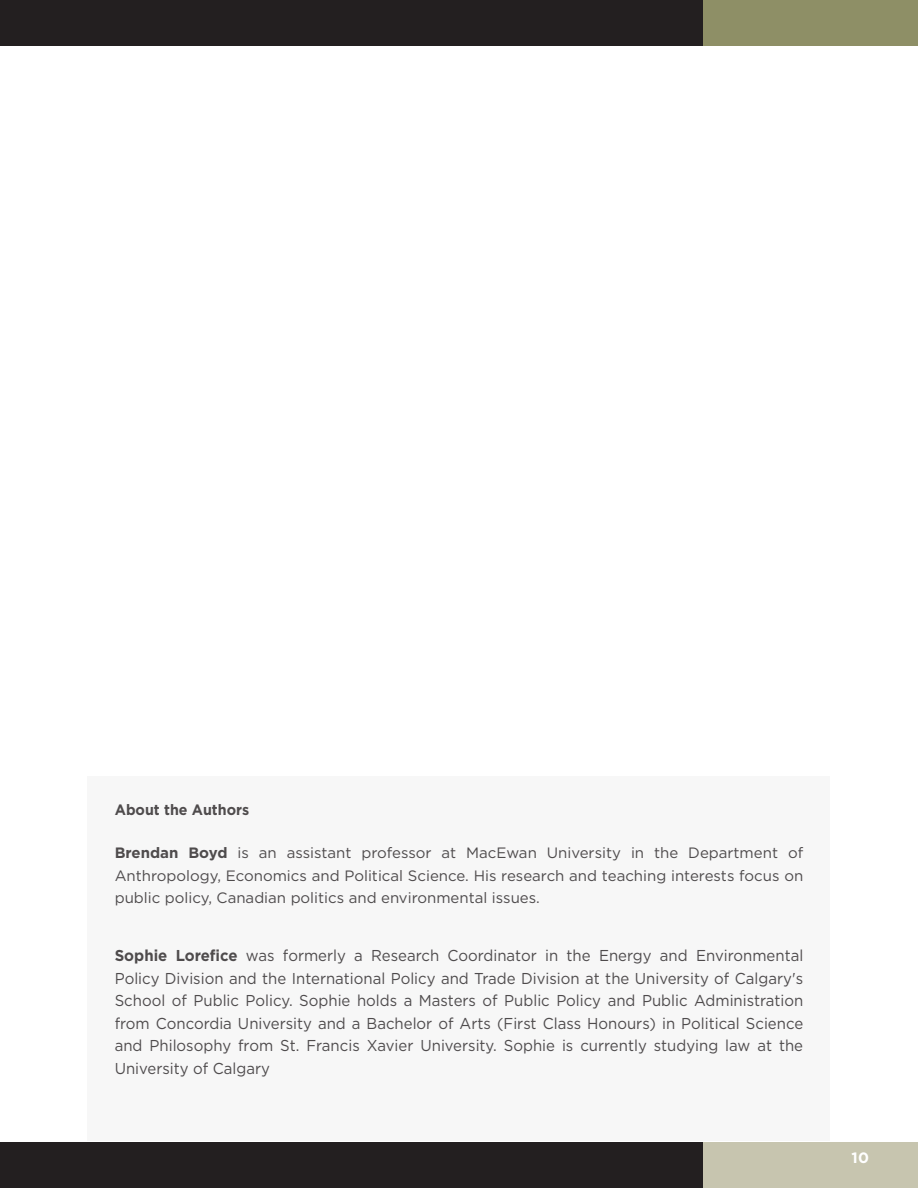
<style>
.page{position:relative;width:918px;height:1188px;background:#fff}
.page>*{position:absolute;margin:0;border:0;box-sizing:border-box;transform-origin:0 0}
.t1{font:15.75px/22.5px "Gotham";color:#231f20;text-align:justify;scale:.95 1}
.t2{font:15px/22.5px "Gotham";color:#231f20;text-align:justify}
.t3{font:700 15px "Gotham";color:#231f20;scale:.95 1}
.t4{font:700 15px "Gotham";color:#fff}
.s1{font-weight:700}
</style>
<div class="page">
<div style="left:703px;top:1143px;width:215px;height:45px;background:#c7c5af"></div>
<div style="left:0;top:1143px;width:703px;height:45px;background:#231f20"></div>
<div style="left:703px;top:0;width:215px;height:45px;background:#8e8f66"></div>
<div style="left:0;top:0;width:703px;height:45px;background:#231f20"></div>
<div style="left:88px;top:776px;width:742px;height:365px;background:#f5f5f6"></div>
<p class="t3" style="left:115px;top:800px;width:143px">About the Authors</p>
<p class="t2" style="left:115px;top:841px;width:690px"><span class="s1">Brendan Boyd</span> is an assistant professor at MacEwan University in the Department of Anthropology, Economics and Political Science. His research and teaching interests focus on public policy, Canadian politics and environmental issues.</p>
<p class="t1" style="left:115px;top:944px;width:726px"><span class="s1">Sophie Lorefice</span> was formerly a Research Coordinator in the Energy and Environmental Policy Division and the International Policy and Trade Division at the University of Calgary's School of Public Policy. Sophie holds a Masters of Public Policy and Public Administration from Concordia University and a Bachelor of Arts (First Class Honours) in Political Science and Philosophy from St. Francis Xavier University. Sophie is currently studying law at the University of Calgary</p>
<p class="t4" style="left:852px;top:1148px;width:19px">10</p>
</div>
